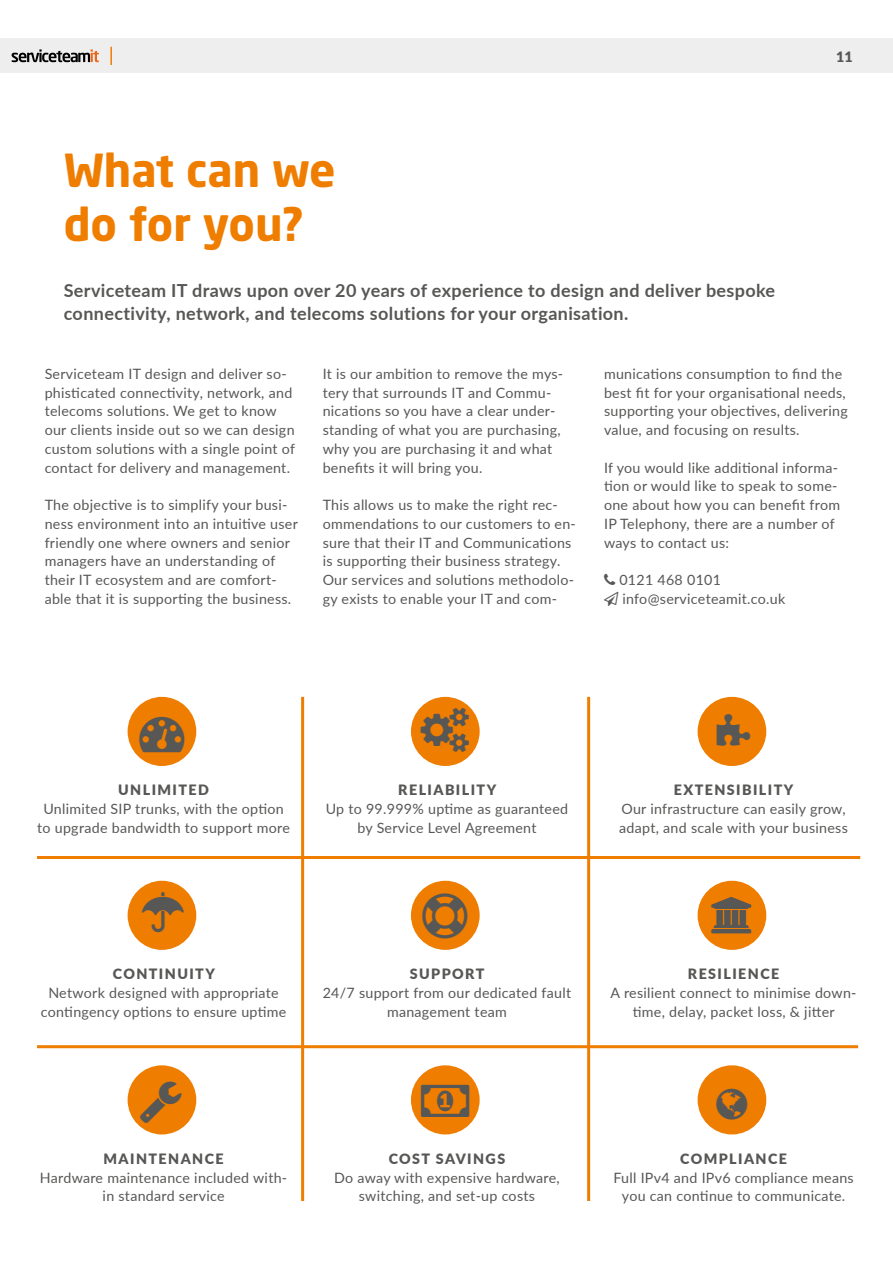
<style>
.page{position:relative;width:893px;height:1263px;background:#fff}
.page>*{position:absolute;margin:0;border:0;box-sizing:border-box;transform-origin:0 0}
.t1{font:700 45px/54px "Neo Sans Std";color:#ef7d00}
.t2{font:700 18px/22.5px "Lato";letter-spacing:.02em;color:#575756}
.t3{font:14.25px/18.8px "Lato";letter-spacing:.02em;color:#575756;text-align:center}
.t4{font:900 14.25px "Lato";letter-spacing:.1em;color:#575756}
</style>
<div class="page">
<div style="left:128px;top:697px;width:68px;height:69px;background:#ef7d00;border-radius:50%"></div>
<div style="left:128px;top:1065px;width:68px;height:69px;background:#ef7d00;border-radius:50%"></div>
<div style="left:128px;top:881px;width:68px;height:69px;background:#ef7d00;border-radius:50%"></div>
<div style="left:411px;top:697px;width:69px;height:69px;background:#ef7d00;border-radius:50%"></div>
<div style="left:411px;top:881px;width:69px;height:69px;background:#ef7d00;border-radius:50%"></div>
<div style="left:411px;top:1065px;width:69px;height:69px;background:#ef7d00;border-radius:50%"></div>
<div style="left:698px;top:697px;width:68px;height:69px;background:#ef7d00;border-radius:50%"></div>
<div style="left:698px;top:881px;width:68px;height:69px;background:#ef7d00;border-radius:50%"></div>
<div style="left:698px;top:1065px;width:68px;height:69px;background:#ef7d00;border-radius:50%"></div>
<hr style="left:37px;top:856px;width:823px;height:3px;background:#ef7d00">
<hr style="left:587px;top:697px;width:3px;height:504px;background:#ef7d00">
<hr style="left:301px;top:697px;width:3px;height:504px;background:#ef7d00">
<hr style="left:37px;top:1045px;width:821px;height:3px;background:#ef7d00">
<div style="left:0;top:38px;width:893px;height:34px;background:#eee"></div>
<svg style="left:110px;top:47px;width:2px;height:18px"></svg>
<svg style="left:12px;top:49px;width:87px;height:13px"></svg>
<h1 class="t1" style="left:64px;top:142px;width:273px">What can we do for you?</h1>
<p class="t2" style="left:64px;top:279px;width:713px">Serviceteam IT draws upon over 20 years of experience to design and deliver bespoke connectivity, network, and telecoms solutions for your organisation.</p>
<p class="t4" style="left:836px;top:46px;width:18px">11</p>
<p class="t3" style="left:45px;top:364px;width:252px;text-align:left">Serviceteam IT design and deliver so&shy;phisticated connectivity, network, and telecoms solutions. We get to know our clients inside out so we can design custom solutions with a single point of contact for delivery and management.</p>
<p class="t3" style="left:45px;top:495px;width:255px;text-align:left">The objective is to simplify your busi&shy;ness environment into an intuitive user friendly one where owners and senior managers have an understanding of their IT ecosystem and are comfort&shy;able that it is supporting the business.</p>
<p class="t3" style="left:323px;top:364px;width:242px;text-align:left">It is our ambition to remove the mys&shy;tery that surrounds IT and Commu&shy;nications so you have a clear under&shy;standing of what you are purchasing, why you are purchasing it and what benefits it will bring you.</p>
<p class="t3" style="left:323px;top:495px;width:255px;text-align:left">This allows us to make the right rec&shy;ommendations to our customers to en&shy;sure that their IT and Communications is supporting their business strategy.<br>Our services and solutions methodolo&shy;gy exists to enable your IT and com-</p>
<p class="t3" style="left:604px;top:364px;width:245px;text-align:left">munications consumption to find the best fit for your organisational needs, supporting your objectives, delivering value, and focusing on results.</p>
<p class="t3" style="left:604px;top:457px;width:238px;text-align:left">If you would like additional informa&shy;tion or would like to speak to some&shy;one about how you can benefit from<br>IP Telephony, there are a number of ways to contact us:</p>
<p class="t3" style="left:619px;top:570px;width:167px;text-align:left">0121 468 0101 info@serviceteamit.co.uk</p>
<p class="t4" style="left:118px;top:779px;width:92px">UNLIMITED</p>
<p class="t3" style="left:37px;top:799px;width:254px">Unlimited SIP trunks, with the option to upgrade bandwidth to support more</p>
<p class="t4" style="left:398px;top:779px;width:99px">RELIABILITY</p>
<p class="t3" style="left:326px;top:799px;width:244px">Up to 99.999% uptime as guaranteed by Service Level Agreement</p>
<p class="t4" style="left:674px;top:779px;width:121px">EXTENSIBILITY</p>
<p class="t3" style="left:619px;top:799px;width:230px;text-align:left">Our infrastructure can easily grow, adapt, and scale with your business</p>
<p class="t4" style="left:113px;top:963px;width:104px">CONTINUITY</p>
<p class="t3" style="left:41px;top:983px;width:247px">Network designed with appropriate contingency options to ensure uptime</p>
<p class="t4" style="left:410px;top:963px;width:76px">SUPPORT</p>
<p class="t3" style="left:323px;top:983px;width:250px">24/7 support from our dedicated fault management team</p>
<p class="t4" style="left:688px;top:963px;width:93px">RESILIENCE</p>
<p class="t3" style="left:611px;top:983px;width:247px">A resilient connect to minimise down&shy;time, delay, packet loss, &amp; jitter</p>
<p class="t4" style="left:104px;top:1148px;width:122px">MAINTENANCE</p>
<p class="t3" style="left:40px;top:1167px;width:249px">Hardware maintenance included with&shy;in standard service</p>
<p class="t4" style="left:389px;top:1148px;width:118px">COST SAVINGS</p>
<p class="t3" style="left:334px;top:1167px;width:227px">Do away with expensive hardware, switching, and set-up costs</p>
<p class="t4" style="left:680px;top:1148px;width:108px">COMPLIANCE</p>
<p class="t3" style="left:613px;top:1167px;width:242px">Full IPv4 and IPv6 compliance means you can continue to communicate.</p>
</div>
